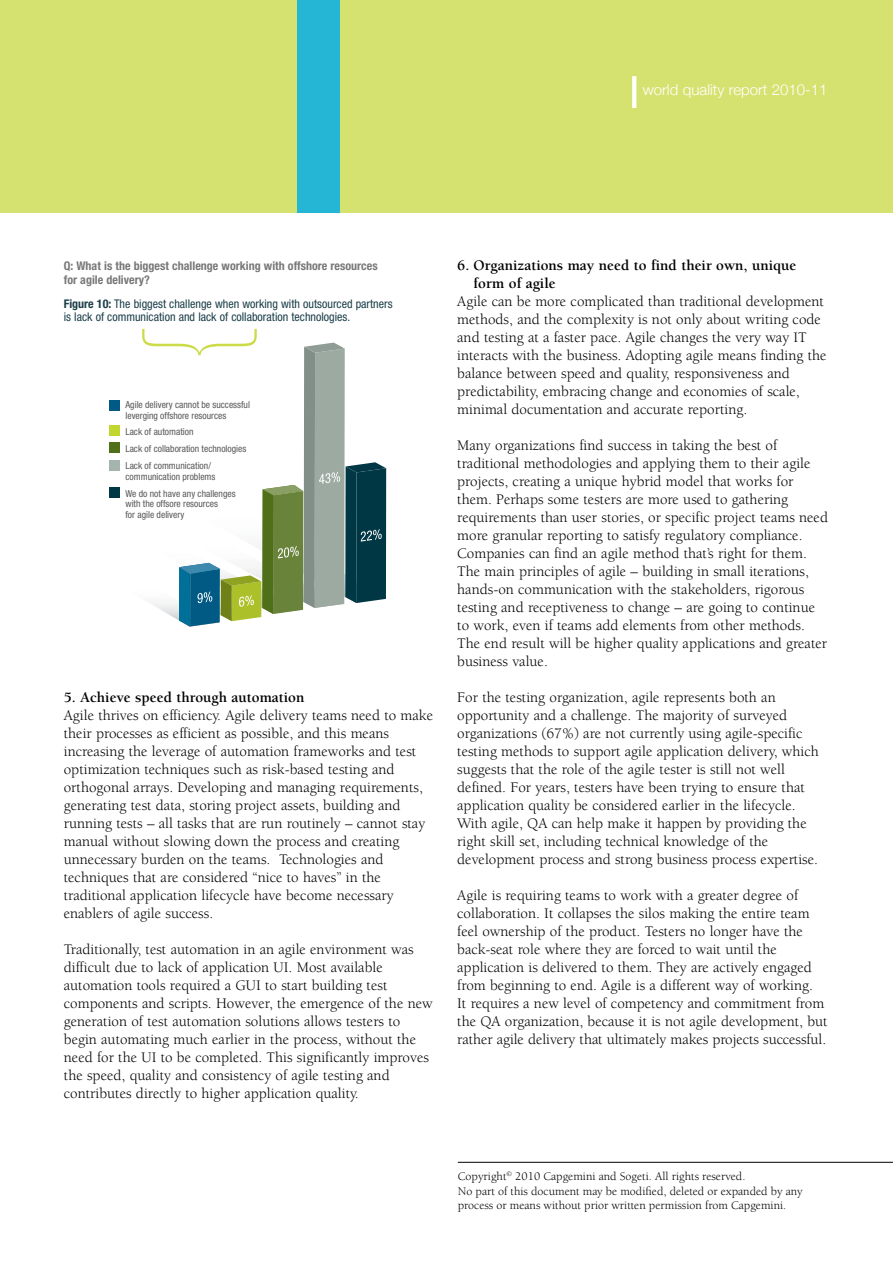
<style>
.page{position:relative;width:893px;height:1263px;background:#fff}
.page>*{position:absolute;margin:0;border:0;box-sizing:border-box;transform-origin:0 0}
.t1{font:900 condensed 127.5px "Helvetica Neue";color:#ccdb48}
.t2{font:15px/18px "Berkeley";color:#000}
.t3{font:700 15px/18px "Berkeley";color:#000}
.t4{font:300 15px "Helvetica Neue";color:#fff}
.t5{font:12px/14.4px "Berkeley Pro";color:#000}
.t6{font:condensed 12px/13.5px "Helvetica Neue";color:#1c3f49}
.t7{font:700 condensed 12px/13.5px "Helvetica Neue";color:#787878}
.t8{font:condensed 9.6px/16.8px "Helvetica Neue";color:#58595b}
.s1{font-weight:700}
</style>
<div class="page">
<div style="left:0;top:0;width:893px;height:213px;background:#d6e270"></div>
<svg style="left:149px;top:343px;width:237px;height:284px"></svg>
<div style="left:109px;top:400px;width:11px;height:11px;background:#005a84"></div>
<div style="left:109px;top:425px;width:11px;height:11px;background:#c1d72f"></div>
<div style="left:109px;top:442px;width:11px;height:11px;background:#4f6f19"></div>
<div style="left:109px;top:487px;width:11px;height:10px;background:#003846"></div>
<div style="left:109px;top:460px;width:11px;height:11px;background:#a5b4ac"></div>
<svg style="left:632px;top:76px;width:4px;height:32px"></svg>
<div style="left:298px;top:0;width:42px;height:213px;background:#25b5d5"></div>
<hr style="left:458px;top:1162px;width:435px;height:1px;background:#000">
<p class="t4" style="left:643px;top:80px;width:186px">world quality report 2010-11</p>
<p class="t7" style="left:64px;top:259px;width:315px">Q: What is the biggest challenge working with offshore resources for agile delivery?</p>
<p class="t6" style="left:64px;top:297px;width:330px"><span class="s1">Figure 10:</span> The biggest challenge when working with outsourced partners is lack of communication and lack of collaboration technologies.</p>
<h1 class="t1" style="left:280px;top:330px;width:28px;rotate:90deg">}</h1>
<p class="t8" style="left:125px;top:399px;width:126px;line-height:10.8px">Agile delivery cannot be successful leverging offshore resources</p>
<p class="t8" style="left:125px;top:423px;width:122px">Lack of automation<br>Lack of collaboration technologies<br>Lack of communication/</p>
<p class="t8" style="left:125px;top:468px;width:112px">communication problems<br>We do not have any challenges</p>
<p class="t8" style="left:125px;top:498px;width:94px;line-height:10.8px">with the offsore resources for agile delivery</p>
<p class="t3" style="left:64px;top:689px;width:242px">5. Achieve speed through automation</p>
<p class="t2" style="left:64px;top:707px;width:371px">Agile thrives on efficiency. Agile delivery teams need to make their processes as efficient as possible, and this means increasing the leverage of automation frameworks and test optimization techniques such as risk-based testing and orthogonal arrays. Developing and managing requirements, generating test data, storing project assets, building and running tests – all tasks that are run routinely – cannot stay manual without slowing down the process and creating unnecessary burden on the teams. Technologies and techniques that are considered “nice to haves” in the traditional application lifecycle have become necessary enablers of agile success.</p>
<p class="t2" style="left:64px;top:941px;width:370px">Traditionally, test automation in an agile environment was difficult due to lack of application UI. Most available automation tools required a GUI to start building test components and scripts. However, the emergence of the new generation of test automation solutions allows testers to begin automating much earlier in the process, without the need for the UI to be completed. This significantly improves the speed, quality and consistency of agile testing and contributes directly to higher application quality.</p>
<p class="t3" style="left:474px;top:257px;width:324px;text-indent:-16px">6. Organizations may need to find their own, unique form of agile</p>
<p class="t2" style="left:457px;top:293px;width:371px">Agile can be more complicated than traditional development methods, and the complexity is not only about writing code and testing at a faster pace. Agile changes the very way IT interacts with the business. Adopting agile means finding the balance between speed and quality, responsiveness and predictability, embracing change and economies of scale, minimal documentation and accurate reporting.</p>
<p class="t2" style="left:457px;top:437px;width:372px">Many organizations find success in taking the best of traditional methodologies and applying them to their agile projects, creating a unique hybrid model that works for them. Perhaps some testers are more used to gathering requirements than user stories, or specific project teams need more granular reporting to satisfy regulatory compliance.<br>Companies can find an agile method that’s right for them.<br>The main principles of agile – building in small iterations, hands-on communication with the stakeholders, rigorous testing and receptiveness to change – are going to continue to work, even if teams add elements from other methods.<br>The end result will be higher quality applications and greater business value.</p>
<p class="t2" style="left:457px;top:689px;width:363px">For the testing organization, agile represents both an opportunity and a challenge. The majority of surveyed organizations (67%) are not currently using agile-specific testing methods to support agile application delivery, which suggests that the role of the agile tester is still not well defined. For years, testers have been trying to ensure that application quality be considered earlier in the lifecycle.<br>With agile, QA can help make it happen by providing the right skill set, including technical knowledge of the development process and strong business process expertise.</p>
<p class="t2" style="left:457px;top:887px;width:372px">Agile is requiring teams to work with a greater degree of collaboration. It collapses the silos making the entire team feel ownership of the product. Testers no longer have the back-seat role where they are forced to wait until the application is delivered to them. They are actively engaged from beginning to end. Agile is a different way of working.<br>It requires a new level of competency and commitment from the QA organization, because it is not agile development, but rather agile delivery that ultimately makes projects successful.</p>
<p class="t5" style="left:458px;top:1169px;width:346px">Copyright<sup>©</sup> 2010 Capgemini and Sogeti. All rights reserved.<br>No part of this document may be modified, deleted or expanded by any process or means without prior written permission from Capgemini.</p>
</div>
